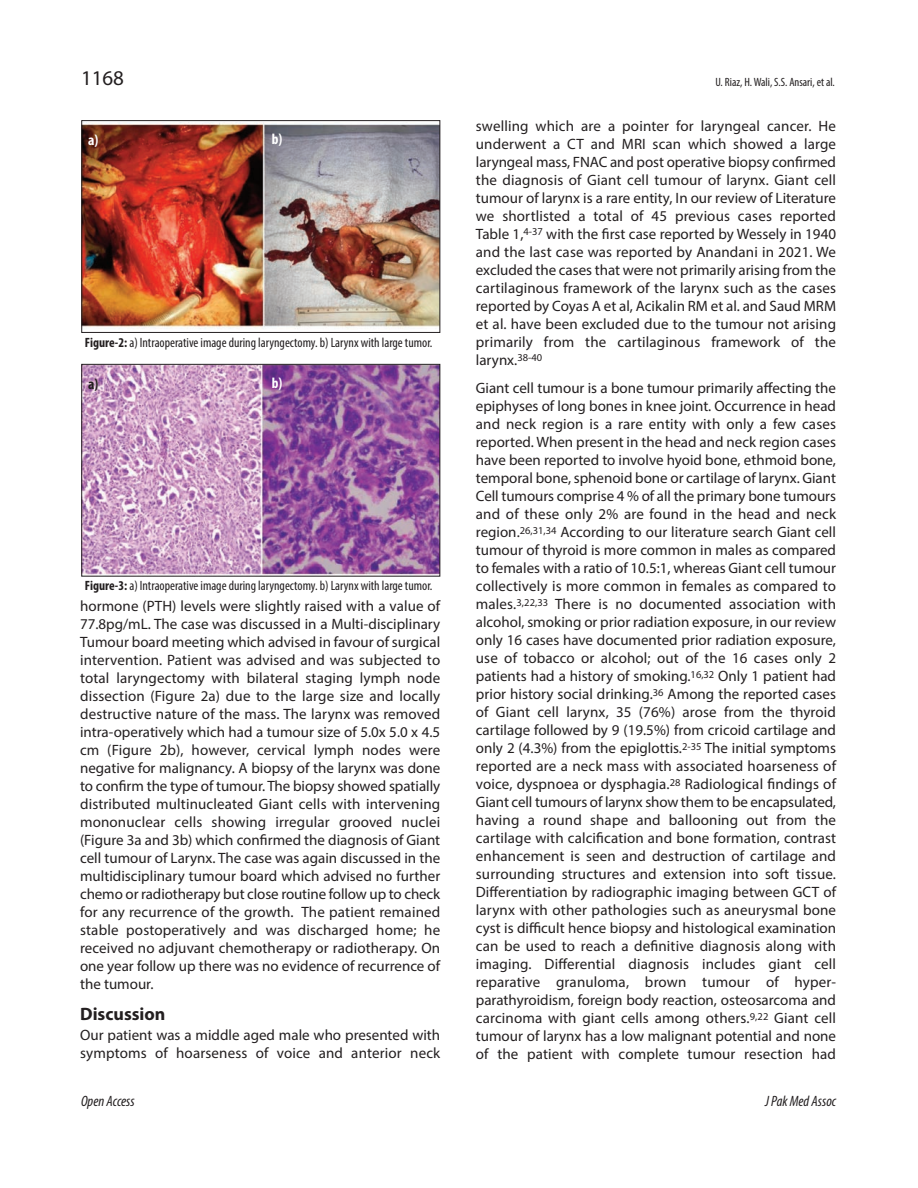
<style>
.page{position:relative;width:918px;height:1188px;background:#fff}
.page>*{position:absolute;margin:0;border:0;box-sizing:border-box;transform-origin:0 0}
.t1{font:21px "Myriad Pro";color:#231f20}
.t2{font:700 18px "Myriad Pro";color:#231f20}
.t3{font:15px/18px "Myriad Pro";letter-spacing:.005em;color:#231f20;text-align:justify}
.t4{font:italic condensed 15px "Myriad Pro";color:#231f20}
.t5{font:700 condensed 15px "Myriad Pro";color:#fff}
.t6{font:700 condensed 15px "Myriad Pro";color:#231f20}
.t7{font:condensed 13.5px "Myriad Pro";color:#231f20}
.t8{font:condensed 12px "Myriad Pro";color:#231f20}
.s1{font-weight:700}
</style>
<div class="page">
<img style="left:83px;top:122px;width:355px;height:207px">
<div style="left:81px;top:120px;width:359px;height:213px;border:1px solid #231f20"></div>
<img style="left:83px;top:366px;width:355px;height:209px">
<div style="left:81px;top:364px;width:359px;height:213px;border:1px solid #231f20"></div>
<h1 class="t1" style="left:81px;top:70px;width:45px">1168</h1>
<p class="t5" style="left:88px;top:134px;width:12px">a)</p>
<p class="t5" style="left:272px;top:134px;width:12px">b)</p>
<p class="t7" style="left:85px;top:337px;width:349px"><span class="s1">Figure-2:</span> a) Intraoperative image during laryngectomy. b) Larynx with large tumor.</p>
<p class="t6" style="left:88px;top:378px;width:12px">a)</p>
<p class="t5" style="left:272px;top:378px;width:12px">b)</p>
<p class="t7" style="left:85px;top:581px;width:349px"><span class="s1">Figure-3:</span> a) Intraoperative image during laryngectomy. b) Larynx with large tumor.</p>
<p class="t3" style="left:80px;top:598px;width:362px">hormone (PTH) levels were slightly raised with a value of 77.8pg/mL. The case was discussed in a Multi-disciplinary Tumour board meeting which advised in favour of surgical intervention. Patient was advised and was subjected to total laryngectomy with bilateral staging lymph node dissection (Figure 2a) due to the large size and locally destructive nature of the mass. The larynx was removed intra-operatively which had a tumour size of 5.0x 5.0 x 4.5 cm (Figure 2b), however, cervical lymph nodes were negative for malignancy. A biopsy of the larynx was done to confirm the type of tumour. The biopsy showed spatially distributed multinucleated Giant cells with intervening mononuclear cells showing irregular grooved nuclei (Figure 3a and 3b) which confirmed the diagnosis of Giant cell tumour of Larynx. The case was again discussed in the multidisciplinary tumour board which advised no further chemo or radiotherapy but close routine follow up to check for any recurrence of the growth. The patient remained stable postoperatively and was discharged home; he received no adjuvant chemotherapy or radiotherapy. On one year follow up there was no evidence of recurrence of the tumour.</p>
<p class="t2" style="left:80px;top:1007px;width:87px">Discussion</p>
<p class="t3" style="left:80px;top:1027px;width:362px">Our patient was a middle aged male who presented with symptoms of hoarseness of voice and anterior neck</p>
<p class="t8" style="left:716px;top:78px;width:121px">U. Riaz, H. Wali, S.S. Ansari, et al.</p>
<p class="t3" style="left:476px;top:118px;width:362px">swelling which are a pointer for laryngeal cancer. He underwent a CT and MRI scan which showed a large laryngeal mass, FNAC and post operative biopsy confirmed the diagnosis of Giant cell tumour of larynx. Giant cell tumour of larynx is a rare entity, In our review of Literature we shortlisted a total of 45 previous cases reported Table 1,<sup>4-37</sup> with the first case reported by Wessely in 1940 and the last case was reported by Anandani in 2021. We excluded the cases that were not primarily arising from the cartilaginous framework of the larynx such as the cases reported by Coyas A et al, Acikalin RM et al. and Saud MRM et al. have been excluded due to the tumour not arising primarily from the cartilaginous framework of the larynx.<sup>38-40</sup></p>
<p class="t3" style="left:476px;top:381px;width:362px">Giant cell tumour is a bone tumour primarily affecting the epiphyses of long bones in knee joint. Occurrence in head and neck region is a rare entity with only a few cases reported. When present in the head and neck region cases have been reported to involve hyoid bone, ethmoid bone, temporal bone, sphenoid bone or cartilage of larynx. Giant Cell tumours comprise 4 % of all the primary bone tumours and of these only 2% are found in the head and neck region.<sup>26,31,34</sup> According to our literature search Giant cell tumour of thyroid is more common in males as compared to females with a ratio of 10.5:1, whereas Giant cell tumour collectively is more common in females as compared to males.<sup>3,22,33</sup> There is no documented association with alcohol, smoking or prior radiation exposure, in our review only 16 cases have documented prior radiation exposure, use of tobacco or alcohol; out of the 16 cases only 2 patients had a history of smoking.<sup>16,32</sup> Only 1 patient had prior history social drinking.<sup>36</sup> Among the reported cases of Giant cell larynx, 35 (76%) arose from the thyroid cartilage followed by 9 (19.5%) from cricoid cartilage and only 2 (4.3%) from the epiglottis.<sup>2-35</sup> The initial symptoms reported are a neck mass with associated hoarseness of voice, dyspnoea or dysphagia.<sup>28</sup> Radiological findings of Giant cell tumours of larynx show them to be encapsulated, having a round shape and ballooning out from the cartilage with calcification and bone formation, contrast enhancement is seen and destruction of cartilage and surrounding structures and extension into soft tissue.<br>Differentiation by radiographic imaging between GCT of larynx with other pathologies such as aneurysmal bone cyst is difficult hence biopsy and histological examination can be used to reach a definitive diagnosis along with imaging. Differential diagnosis includes giant cell reparative granuloma, brown tumour of hyper&shy;parathyroidism, foreign body reaction, osteosarcoma and carcinoma with giant cells among others.<sup>9,22</sup> Giant cell tumour of larynx has a low malignant potential and none of the patient with complete tumour resection had</p>
<p class="t4" style="left:81px;top:1095px;width:55px">Open Access</p>
<p class="t4" style="left:765px;top:1095px;width:73px">J Pak Med Assoc</p>
</div>
